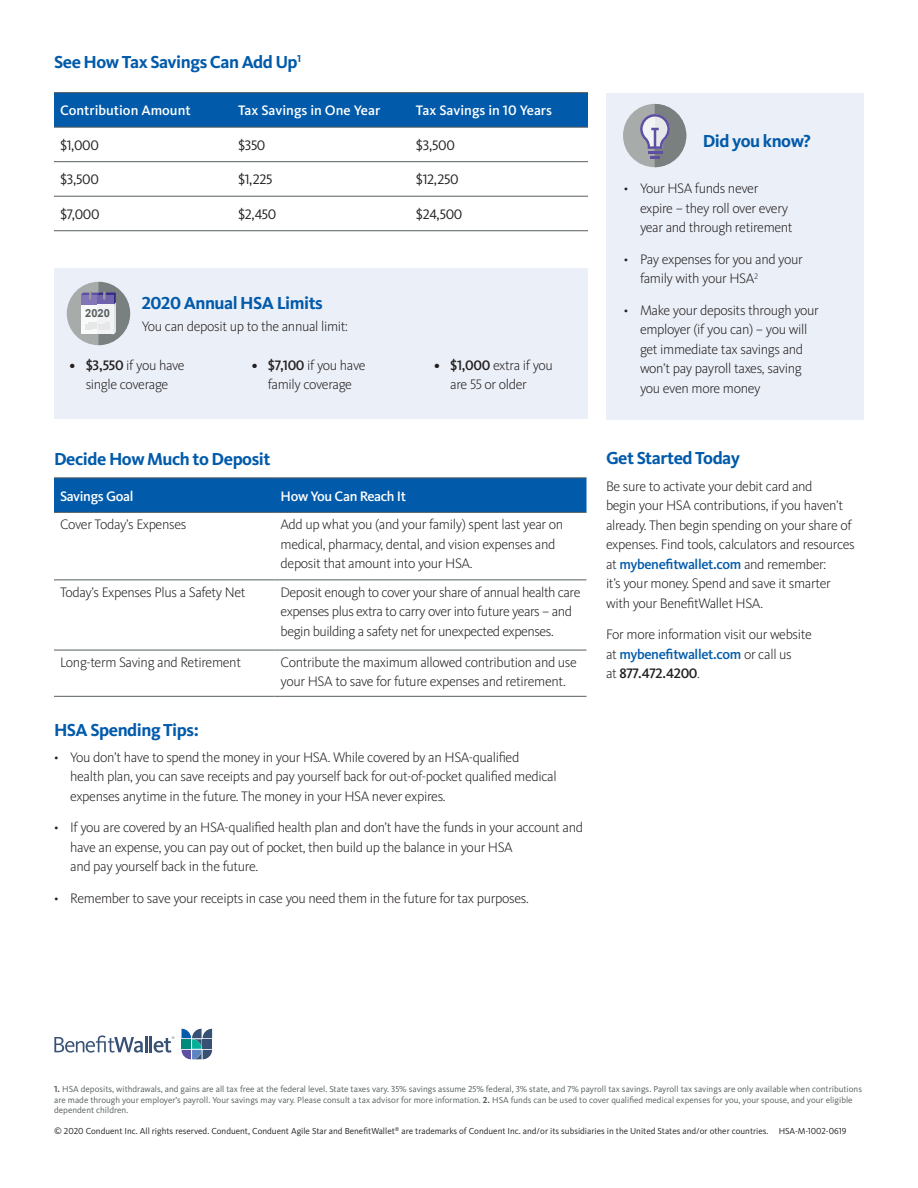
<style>
.page{position:relative;width:918px;height:1188px;background:#fff}
.page>*{position:absolute;margin:0;border:0;box-sizing:border-box;transform-origin:0 0}
.t1{font:700 18px "Kievit Pro";letter-spacing:-.025em;color:#015aaa}
.t2{font:300 14.25px/19.5px "Kievit Pro";letter-spacing:-.025em;color:#231f20}
.t3{font:500 14.25px "Kievit Pro";color:#fff}
.t4{font:14.25px "Kievit Pro";letter-spacing:-.025em;color:#231f20}
.t5{font:500 14.25px "Kievit Pro";letter-spacing:-.025em;color:#fff}
.t6{font:700 11.1px "Arial";color:#565e5f}
.t7{font:9px/10.5px "Kievit Pro";color:#565e5f}
.t8{font:9px "Kievit Pro";color:#231f20}
.s1{font-weight:500}
.s2{font-weight:500;color:#015aaa}
.s3{font-weight:700}
</style>
<div class="page">
<div style="left:54px;top:93px;width:534px;height:34px;background:#015aaa"></div>
<hr style="left:54px;top:92px;width:178px;height:1px;background:#565e5f">
<hr style="left:232px;top:92px;width:178px;height:1px;background:#565e5f">
<hr style="left:410px;top:92px;width:178px;height:1px;background:#565e5f">
<hr style="left:54px;top:127px;width:178px;height:1px;background:#565e5f">
<hr style="left:232px;top:127px;width:178px;height:1px;background:#565e5f">
<hr style="left:410px;top:127px;width:178px;height:1px;background:#565e5f">
<hr style="left:54px;top:161px;width:178px;height:1px;background:#565e5f">
<hr style="left:232px;top:161px;width:178px;height:1px;background:#565e5f">
<hr style="left:410px;top:161px;width:178px;height:1px;background:#565e5f">
<hr style="left:54px;top:196px;width:178px;height:1px;background:#565e5f">
<hr style="left:232px;top:196px;width:178px;height:1px;background:#565e5f">
<hr style="left:410px;top:196px;width:178px;height:1px;background:#565e5f">
<hr style="left:54px;top:230px;width:178px;height:1px;background:#565e5f">
<hr style="left:232px;top:230px;width:178px;height:1px;background:#565e5f">
<hr style="left:410px;top:230px;width:178px;height:1px;background:#565e5f">
<div style="left:54px;top:479px;width:532px;height:33px;background:#015aaa"></div>
<hr style="left:54px;top:478px;width:221px;height:1px;background:#565e5f">
<hr style="left:275px;top:478px;width:311px;height:1px;background:#565e5f">
<hr style="left:54px;top:512px;width:221px;height:1px;background:#565e5f">
<hr style="left:275px;top:512px;width:311px;height:1px;background:#565e5f">
<hr style="left:54px;top:580px;width:221px;height:1px;background:#565e5f">
<hr style="left:275px;top:580px;width:311px;height:1px;background:#565e5f">
<hr style="left:54px;top:650px;width:221px;height:1px;background:#565e5f">
<hr style="left:275px;top:650px;width:311px;height:1px;background:#565e5f">
<hr style="left:54px;top:696px;width:221px;height:1px;background:#565e5f">
<hr style="left:275px;top:696px;width:311px;height:1px;background:#565e5f">
<svg style="left:182px;top:1029px;width:30px;height:30px"></svg>
<svg style="left:54px;top:1035px;width:120px;height:18px"></svg>
<div style="left:606px;top:93px;width:258px;height:326px;background:#ebeff7"></div>
<div style="left:54px;top:268px;width:534px;height:151px;background:#ebeff7"></div>
<div style="left:623px;top:104px;width:63px;height:63px;background:#a7abaa;border-radius:50%"></div>
<svg style="left:640px;top:104px;width:46px;height:63px"></svg>
<div style="left:67px;top:282px;width:63px;height:63px;background:#a7abaa;border-radius:50%"></div>
<svg style="left:81px;top:282px;width:49px;height:63px"></svg>
<p class="t1" style="left:54px;top:51px;width:249px">See How Tax Savings Can Add Up<sup>1</sup></p>
<p class="t3" style="left:60px;top:102px;width:132px">Contribution Amount</p>
<p class="t3" style="left:238px;top:102px;width:144px">Tax Savings in One Year</p>
<p class="t3" style="left:416px;top:102px;width:138px">Tax Savings in 10 Years</p>
<p class="t4" style="left:60px;top:137px;width:40px">$1,000</p>
<p class="t4" style="left:238px;top:137px;width:29px">$350</p>
<p class="t4" style="left:416px;top:137px;width:40px">$3,500</p>
<p class="t4" style="left:60px;top:171px;width:40px">$3,500</p>
<p class="t4" style="left:238px;top:171px;width:36px">$1,225</p>
<p class="t4" style="left:416px;top:171px;width:44px">$12,250</p>
<p class="t4" style="left:60px;top:206px;width:41px">$7,000</p>
<p class="t4" style="left:238px;top:206px;width:40px">$2,450</p>
<p class="t4" style="left:416px;top:206px;width:48px">$24,500</p>
<p class="t1" style="left:142px;top:292px;width:183px">2020 Annual HSA Limits</p>
<p class="t2" style="left:142px;top:316px;width:208px">You can deposit up to the annual limit:</p>
<p class="t2" style="left:69px;top:355px;width:117px;text-align:center"><span class="s1">• $3,550</span> if you have single coverage</p>
<p class="t2" style="left:252px;top:355px;width:115px;text-align:center"><span class="s1">• $7,100</span> if you have family coverage</p>
<p class="t2" style="left:450px;top:355px;width:104px;text-indent:-16px"><span class="s1">• $1,000</span> extra if you are 55 or older</p>
<p class="t6" style="left:85px;top:306px;width:26px">2020</p>
<p class="t1" style="left:54px;top:448px;width:218px">Decide How Much to Deposit</p>
<p class="t5" style="left:60px;top:487px;width:75px">Savings Goal</p>
<p class="t5" style="left:281px;top:487px;width:127px">How You Can Reach It</p>
<p class="t2" style="left:60px;top:515px;width:128px">Cover Today’s Expenses</p>
<p class="t2" style="left:281px;top:515px;width:284px">Add up what you (and your family) spent last year on medical, pharmacy, dental, and vision expenses and deposit that amount into your HSA.</p>
<p class="t2" style="left:60px;top:582px;width:187px">Today’s Expenses Plus a Safety Net</p>
<p class="t2" style="left:281px;top:582px;width:301px">Deposit enough to cover your share of annual health care expenses plus extra to carry over into future years – and begin building a safety net for unexpected expenses.</p>
<p class="t2" style="left:60px;top:652px;width:183px">Long-term Saving and Retirement</p>
<p class="t2" style="left:281px;top:652px;width:298px">Contribute the maximum allowed contribution and use your HSA to save for future expenses and retirement.</p>
<p class="t1" style="left:54px;top:719px;width:146px">HSA Spending Tips:</p>
<p class="t2" style="left:70px;top:747px;width:488px;text-indent:-16px">• You don’t have to spend the money in your HSA. While covered by an HSA-qualified health plan, you can save receipts and pay yourself back for out-of-pocket qualified medical expenses anytime in the future. The money in your HSA never expires.</p>
<p class="t2" style="left:70px;top:818px;width:514px;text-indent:-16px">• If you are covered by an HSA-qualified health plan and don’t have the funds in your account and have an expense, you can pay out of pocket, then build up the balance in your HSA<br>and pay yourself back in the future.</p>
<p class="t2" style="left:54px;top:888px;width:476px">• Remember to save your receipts in case you need them in the future for tax purposes.</p>
<p class="t1" style="left:703px;top:130px;width:110px">Did you know?</p>
<p class="t2" style="left:640px;top:179px;width:154px;text-indent:-16px">• Your HSA funds never expire – they roll over every year and through retirement</p>
<p class="t2" style="left:640px;top:249px;width:164px;text-indent:-16px">• Pay expenses for you and your family with your HSA<sup>2</sup></p>
<p class="t2" style="left:640px;top:300px;width:180px;text-indent:-16px">• Make your deposits through your employer (if you can) – you will get immediate tax savings and won’t pay payroll taxes, saving you even more money</p>
<p class="t1" style="left:606px;top:448px;width:136px">Get Started Today</p>
<p class="t2" style="left:606px;top:476px;width:250px">Be sure to activate your debit card and<br>begin your HSA contributions, if you haven’t already. Then begin spending on your share of expenses. Find tools, calculators and resources at <span class="s2">mybenefitwallet.com</span> and remember:<br>it’s your money. Spend and save it smarter with your BenefitWallet HSA.</p>
<p class="t2" style="left:606px;top:625px;width:207px">For more information visit our website at <span class="s2">mybenefitwallet.com</span> or call us<br>at <span class="s1">877.472.4200</span>.</p>
<p class="t7" style="left:54px;top:1084px;width:809px"><span class="s3">1.</span> HSA deposits, withdrawals, and gains are all tax free at the federal level. State taxes vary. 35% savings assume 25% federal, 3% state, and 7% payroll tax savings. Payroll tax savings are only available when contributions are made through your employer’s payroll. Your savings may vary. Please consult a tax advisor for more information. <span class="s3">2.</span> HSA funds can be used to cover qualified medical expenses for you, your spouse, and your eligible dependent children.</p>
<p class="t8" style="left:54px;top:1126px;width:794px">© 2020 Conduent Inc. All rights reserved. Conduent, Conduent Agile Star and BenefitWallet<sup>®</sup> are trademarks of Conduent Inc. and/or its subsidiaries in the United States and/or other countries. HSA-M-1002-0619</p>
</div>
